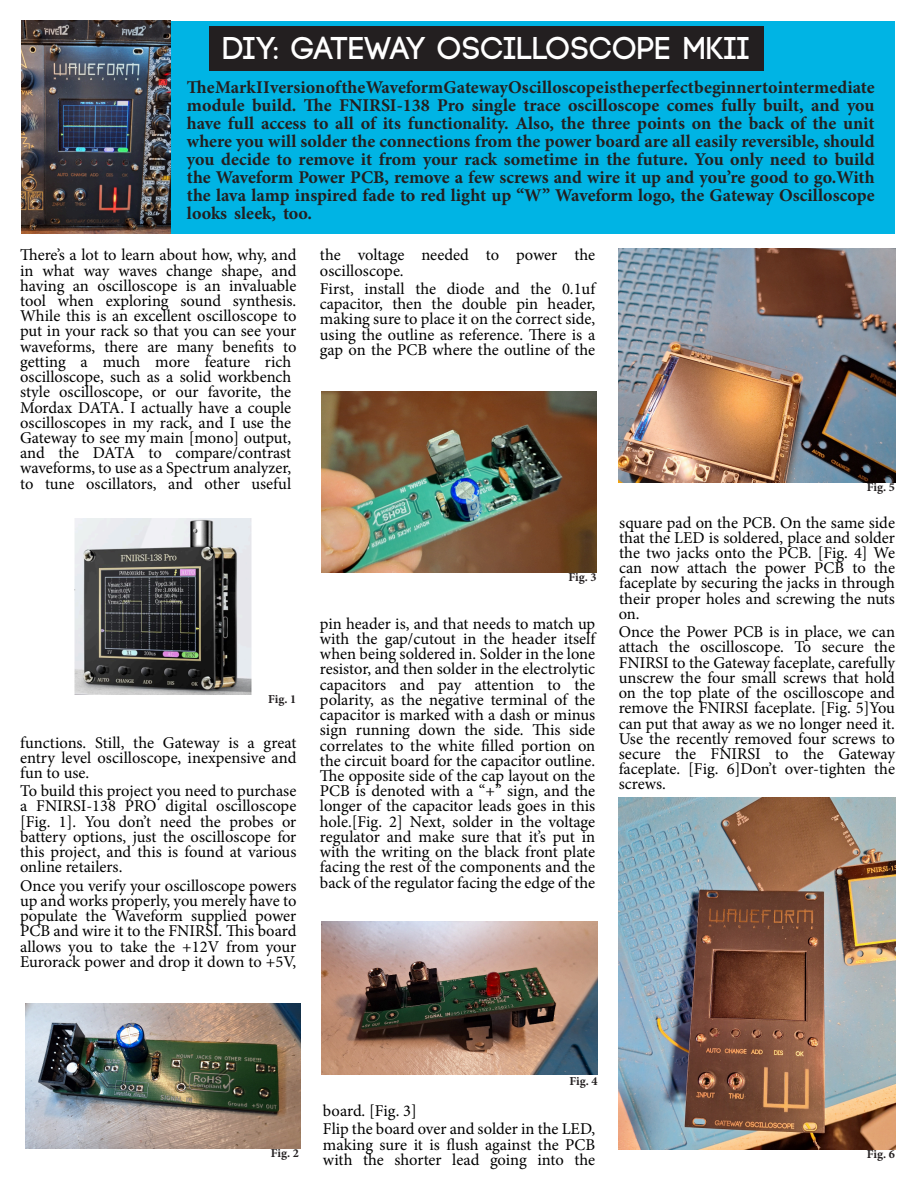
<style>
.page{position:relative;width:918px;height:1188px;background:#fff}
.page>*{position:absolute;margin:0;border:0;box-sizing:border-box;transform-origin:0 0}
.t1{font:700 31.5px "Code";letter-spacing:.03em;color:#fff}
.t2{font:700 18px "Minion Pro";color:#231f20}
.t3{font:16.5px "Minion Pro";color:#000}
.t4{font:700 12.15px "Minion Pro";letter-spacing:-.005em;color:#231f20}
</style>
<div class="page">
<div style="left:21px;top:21px;width:874px;height:213px;background:#00b4e4"></div>
<div style="left:209px;top:27px;width:555px;height:44px;background:#231f20"></div>
<img style="left:25px;top:1003px;width:275px;height:146px">
<img style="left:74px;top:519px;width:177px;height:175px">
<img style="left:21px;top:21px;width:149px;height:213px">
<img style="left:321px;top:392px;width:276px;height:181px">
<img style="left:321px;top:921px;width:277px;height:153px">
<img style="left:619px;top:249px;width:276px;height:233px">
<img style="left:619px;top:798px;width:276px;height:352px">
<p class="t1" style="left:223px;top:36px;width:528px">DIY: GATEWAY OSCILLOSCOPE MKII</p>
<p class="t2" style="left:187px;top:80px;width:689px">The Mark II version of the Waveform Gateway Oscilloscope is the perfect beginner to intermediate</p>
<p class="t2" style="left:187px;top:98px;width:689px">module build. The FNIRSI-138 Pro single trace oscilloscope comes fully built, and you</p>
<p class="t2" style="left:187px;top:116px;width:689px">have full access to all of its functionality. Also, the three points on the back of the unit</p>
<p class="t2" style="left:187px;top:134px;width:689px">where you will solder the connections from the power board are all easily reversible, should</p>
<p class="t2" style="left:187px;top:152px;width:689px">you decide to remove it from your rack sometime in the future. You only need to build</p>
<p class="t2" style="left:187px;top:170px;width:689px">the Waveform Power PCB, remove a few screws and wire it up and you’re good to go.With</p>
<p class="t2" style="left:187px;top:188px;width:689px">the lava lamp inspired fade to red light up “W” Waveform logo, the Gateway Oscilloscope</p>
<p class="t2" style="left:187px;top:206px;width:127px">looks sleek, too.</p>
<p class="t3" style="left:20px;top:248px;width:278px">There’s a lot to learn about how, why, and</p>
<p class="t3" style="left:20px;top:264px;width:278px">in what way waves change shape, and</p>
<p class="t3" style="left:20px;top:279px;width:278px">having an oscilloscope is an invaluable</p>
<p class="t3" style="left:20px;top:294px;width:278px">tool when exploring sound synthesis.</p>
<p class="t3" style="left:20px;top:309px;width:278px">While this is an excellent oscilloscope to</p>
<p class="t3" style="left:20px;top:324px;width:278px">put in your rack so that you can see your</p>
<p class="t3" style="left:20px;top:340px;width:278px">waveforms, there are many benefits to</p>
<p class="t3" style="left:20px;top:355px;width:273px">getting a much more feature rich</p>
<p class="t3" style="left:20px;top:370px;width:273px">oscilloscope, such as a solid workbench</p>
<p class="t3" style="left:20px;top:385px;width:273px">style oscilloscope, or our favorite, the</p>
<p class="t3" style="left:20px;top:401px;width:273px">Mordax DATA. I actually have a couple</p>
<p class="t3" style="left:20px;top:416px;width:273px">oscilloscopes in my rack, and I use the</p>
<p class="t3" style="left:20px;top:431px;width:273px">Gateway to see my main [mono] output,</p>
<p class="t3" style="left:20px;top:446px;width:273px">and the DATA to compare/contrast</p>
<p class="t3" style="left:20px;top:461px;width:273px">waveforms, to use as a Spectrum analyzer,</p>
<p class="t3" style="left:20px;top:477px;width:273px">to tune oscillators, and other useful</p>
<p class="t4" style="left:268px;top:694px;width:30px">Fig. 1</p>
<p class="t3" style="left:20px;top:736px;width:278px">functions. Still, the Gateway is a great</p>
<p class="t3" style="left:20px;top:751px;width:278px">entry level oscilloscope, inexpensive and</p>
<p class="t3" style="left:20px;top:766px;width:71px">fun to use.</p>
<p class="t3" style="left:20px;top:784px;width:278px">To build this project you need to purchase</p>
<p class="t3" style="left:20px;top:799px;width:278px">a FNIRSI-138 PRO digital oscilloscope</p>
<p class="t3" style="left:20px;top:815px;width:278px">[Fig. 1]. You don’t need the probes or</p>
<p class="t3" style="left:20px;top:830px;width:278px">battery options, just the oscilloscope for</p>
<p class="t3" style="left:20px;top:845px;width:278px">this project, and this is found at various</p>
<p class="t3" style="left:20px;top:860px;width:104px">online retailers.</p>
<p class="t3" style="left:20px;top:879px;width:278px">Once you verify your oscilloscope powers</p>
<p class="t3" style="left:20px;top:894px;width:278px">up and works properly, you merely have to</p>
<p class="t3" style="left:20px;top:909px;width:278px">populate the Waveform supplied power</p>
<p class="t3" style="left:20px;top:924px;width:278px">PCB and wire it to the FNIRSI. This board</p>
<p class="t3" style="left:20px;top:940px;width:278px">allows you to take the +12V from your</p>
<p class="t3" style="left:20px;top:955px;width:278px">Eurorack power and drop it down to +5V,</p>
<p class="t3" style="left:320px;top:248px;width:277px">the voltage needed to power the</p>
<p class="t3" style="left:320px;top:264px;width:85px">oscilloscope.</p>
<p class="t3" style="left:320px;top:282px;width:277px">First, install the diode and the 0.1uf</p>
<p class="t3" style="left:320px;top:297px;width:277px">capacitor, then the double pin header,</p>
<p class="t3" style="left:320px;top:312px;width:277px">making sure to place it on the correct side,</p>
<p class="t3" style="left:320px;top:328px;width:277px">using the outline as reference. There is a</p>
<p class="t3" style="left:320px;top:343px;width:277px">gap on the PCB where the outline of the</p>
<p class="t4" style="left:569px;top:573px;width:30px">Fig. 3</p>
<p class="t3" style="left:320px;top:617px;width:277px">pin header is, and that needs to match up</p>
<p class="t3" style="left:320px;top:632px;width:277px">with the gap/cutout in the header itself</p>
<p class="t3" style="left:320px;top:647px;width:277px">when being soldered in. Solder in the lone</p>
<p class="t3" style="left:320px;top:662px;width:277px">resistor, and then solder in the electrolytic</p>
<p class="t3" style="left:320px;top:678px;width:277px">capacitors and pay attention to the</p>
<p class="t3" style="left:320px;top:693px;width:277px">polarity, as the negative terminal of the</p>
<p class="t3" style="left:320px;top:708px;width:277px">capacitor is marked with a dash or minus</p>
<p class="t3" style="left:320px;top:723px;width:277px">sign running down the side. This side</p>
<p class="t3" style="left:320px;top:739px;width:277px">correlates to the white filled portion on</p>
<p class="t3" style="left:320px;top:754px;width:277px">the circuit board for the capacitor outline.</p>
<p class="t3" style="left:320px;top:769px;width:277px">The opposite side of the cap layout on the</p>
<p class="t3" style="left:320px;top:784px;width:277px">PCB is denoted with a “+” sign, and the</p>
<p class="t3" style="left:320px;top:799px;width:277px">longer of the capacitor leads goes in this</p>
<p class="t3" style="left:320px;top:815px;width:277px">hole.[Fig. 2] Next, solder in the voltage</p>
<p class="t3" style="left:320px;top:830px;width:277px">regulator and make sure that it’s put in</p>
<p class="t3" style="left:320px;top:845px;width:277px">with the writing on the black front plate</p>
<p class="t3" style="left:320px;top:860px;width:277px">facing the rest of the components and the</p>
<p class="t3" style="left:320px;top:876px;width:277px">back of the regulator facing the edge of the</p>
<p class="t4" style="left:867px;top:482px;width:30px">Fig. 5</p>
<p class="t3" style="left:619px;top:516px;width:277px">square pad on the PCB. On the same side</p>
<p class="t3" style="left:619px;top:531px;width:277px">that the LED is soldered, place and solder</p>
<p class="t3" style="left:619px;top:546px;width:277px">the two jacks onto the PCB. [Fig. 4] We</p>
<p class="t3" style="left:619px;top:561px;width:277px">can now attach the power PCB to the</p>
<p class="t3" style="left:619px;top:576px;width:277px">faceplate by securing the jacks in through</p>
<p class="t3" style="left:619px;top:592px;width:277px">their proper holes and screwing the nuts</p>
<p class="t3" style="left:619px;top:607px;width:23px">on.</p>
<p class="t3" style="left:619px;top:625px;width:278px">Once the Power PCB is in place, we can</p>
<p class="t3" style="left:619px;top:640px;width:278px">attach the oscilloscope. To secure the</p>
<p class="t3" style="left:619px;top:656px;width:278px">FNIRSI to the Gateway faceplate, carefully</p>
<p class="t3" style="left:619px;top:671px;width:278px">unscrew the four small screws that hold</p>
<p class="t3" style="left:619px;top:686px;width:278px">on the top plate of the oscilloscope and</p>
<p class="t3" style="left:619px;top:701px;width:278px">remove the FNIRSI faceplate. [Fig. 5]You</p>
<p class="t3" style="left:619px;top:717px;width:278px">can put that away as we no longer need it.</p>
<p class="t3" style="left:619px;top:732px;width:278px">Use the recently removed four screws to</p>
<p class="t3" style="left:619px;top:747px;width:278px">secure the FNIRSI to the Gateway</p>
<p class="t3" style="left:619px;top:762px;width:278px">faceplate. [Fig. 6]Don’t over-tighten the</p>
<p class="t3" style="left:619px;top:777px;width:49px">screws.</p>
<p class="t4" style="left:271px;top:1148px;width:30px">Fig. 2</p>
<p class="t4" style="left:569px;top:1077px;width:30px">Fig. 4</p>
<p class="t3" style="left:323px;top:1104px;width:95px">board. [Fig. 3]</p>
<p class="t3" style="left:323px;top:1122px;width:274px">Flip the board over and solder in the LED,</p>
<p class="t3" style="left:323px;top:1138px;width:274px">making sure it is flush against the PCB</p>
<p class="t3" style="left:323px;top:1153px;width:274px">with the shorter lead going into the</p>
<p class="t4" style="left:867px;top:1150px;width:30px">Fig. 6</p>
</div>
